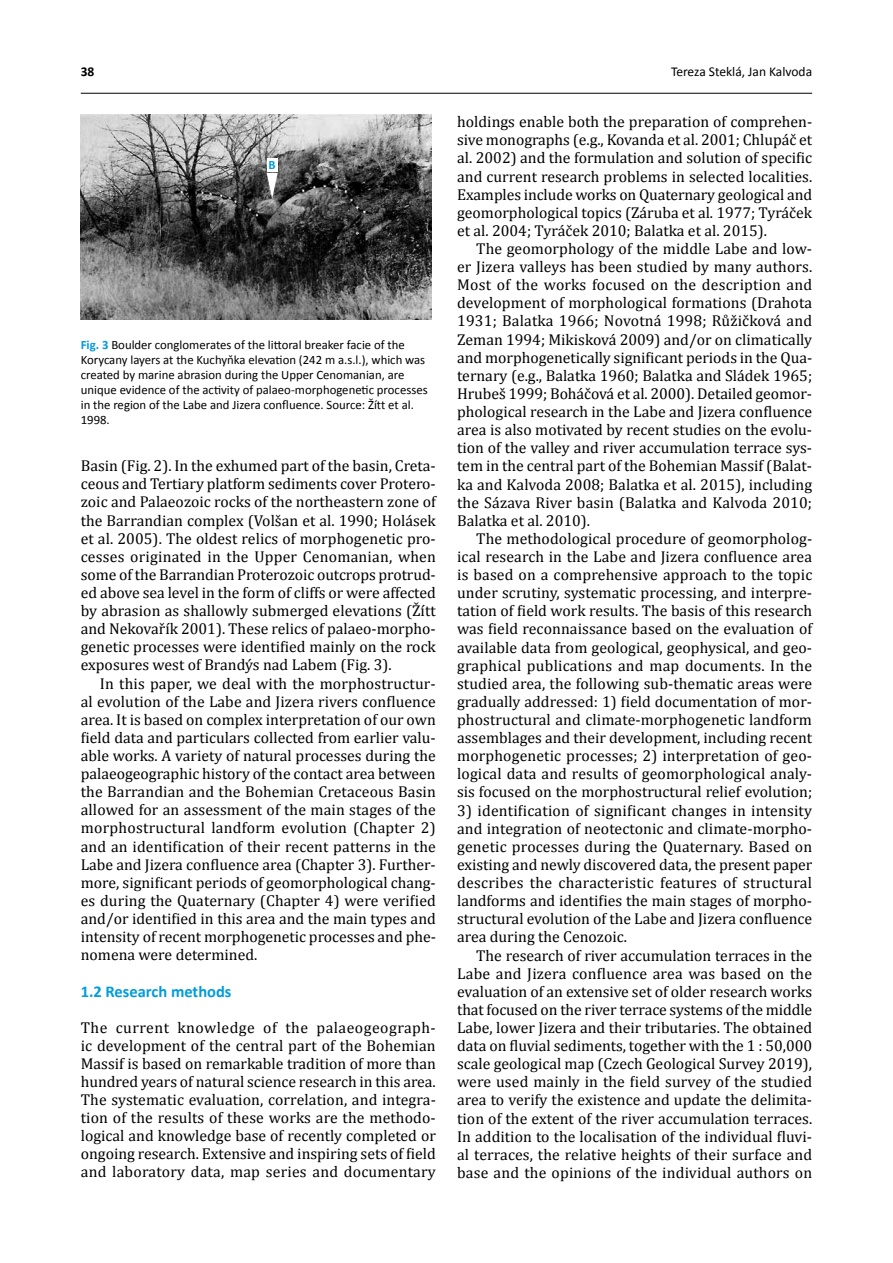
<style>
.page{position:relative;width:893px;height:1263px;background:#fff}
.page>*{position:absolute;margin:0;border:0;box-sizing:border-box;transform-origin:0 0}
.t1{font:700 16.5px "Calibri";color:#009cdb}
.t2{font:15.75px/18.1px "Cambria";color:#000;text-align:justify}
.t3{font:13.5px "Calibri";color:#000}
.t4{font:700 13.5px "Calibri";color:#000}
.t5{font:12.75px/15px "Calibri";color:#000}
.t6{font:700 12.75px "Calibri";color:#009cdb}
.s1{font-weight:700;color:#009cdb}
</style>
<div class="page">
<hr style="left:81px;top:93px;width:731px;height:1px;background:#000">
<img style="left:81px;top:115px;width:351px;height:205px">
<svg style="left:267px;top:173px;width:11px;height:26px"></svg>
<div style="left:267px;top:158px;width:10px;height:13px;background:#fff"></div>
<p class="t4" style="left:81px;top:63px;width:15px">38</p>
<p class="t3" style="left:671px;top:63px;width:143px">Tereza Steklá, Jan Kalvoda</p>
<p class="t6" style="left:269px;top:157px;width:9px">B</p>
<p class="t5" style="left:81px;top:336px;width:348px"><span class="s1">Fig. 3</span> Boulder conglomerates of the littoral breaker facie of the Korycany layers at the Kuchyňka elevation (242 m a.s.l.), which was created by marine abrasion during the Upper Cenomanian, are unique evidence of the activity of palaeo-morphogenetic processes in the region of the Labe and Jizera confluence. Source: Žítt et al.<br>1998.</p>
<p class="t2" style="left:81px;top:457px;width:357px">Basin (Fig. 2). In the exhumed part of the basin, Creta&shy;ceous and Tertiary platform sediments cover Protero&shy;zoic and Palaeozoic rocks of the northeastern zone of the Barrandian complex (Volšan et al. 1990; Holásek et al. 2005). The oldest relics of morphogenetic pro&shy;cesses originated in the Upper Cenomanian, when some of the Barrandian Proterozoic outcrops protrud&shy;ed above sea level in the form of cliffs or were affected by abrasion as shallowly submerged elevations (Žítt and Nekovařík 2001). These relics of palaeo-morpho&shy;genetic processes were identified mainly on the rock exposures west of Brandýs nad Labem (Fig. 3).</p>
<p class="t2" style="left:81px;top:674px;width:357px;text-indent:19px">In this paper, we deal with the morphostructur&shy;al evolution of the Labe and Jizera rivers confluence area. It is based on complex interpretation of our own field data and particulars collected from earlier valu&shy;able works. A variety of natural processes during the palaeogeographic history of the contact area between the Barrandian and the Bohemian Cretaceous Basin allowed for an assessment of the main stages of the morphostructural landform evolution (Chapter 2) and an identification of their recent patterns in the Labe and Jizera confluence area (Chapter 3). Further&shy;more, significant periods of geomorphological chang&shy;es during the Quaternary (Chapter 4) were verified and/or identified in this area and the main types and intensity of recent morphogenetic processes and phe&shy;nomena were determined.</p>
<p class="t1" style="left:81px;top:981px;width:152px">1.2 Research methods</p>
<p class="t2" style="left:81px;top:1018px;width:357px">The current knowledge of the palaeogeograph&shy;ic development of the central part of the Bohemian Massif is based on remarkable tradition of more than hundred years of natural science research in this area.<br>The systematic evaluation, correlation, and integra&shy;tion of the results of these works are the methodo&shy;logical and knowledge base of recently completed or ongoing research. Extensive and inspiring sets of field and laboratory data, map series and documentary</p>
<p class="t2" style="left:457px;top:113px;width:357px">holdings enable both the preparation of comprehen&shy;sive monographs (e.g., Kovanda et al. 2001; Chlupáč et al. 2002) and the formulation and solution of specific and current research problems in selected localities.<br>Examples include works on Quaternary geological and geomorphological topics (Záruba et al. 1977; Tyráček et al. 2004; Tyráček 2010; Balatka et al. 2015).</p>
<p class="t2" style="left:457px;top:239px;width:357px;text-indent:19px">The geomorphology of the middle Labe and low&shy;er Jizera valleys has been studied by many authors.<br>Most of the works focused on the description and development of morphological formations (Drahota 1931; Balatka 1966; Novotná 1998; Růžičková and Zeman 1994; Mikisková 2009) and/or on climatically and morphogenetically significant periods in the Qua&shy;ternary (e.g., Balatka 1960; Balatka and Sládek 1965; Hrubeš 1999; Boháčová et al. 2000). Detailed geomor&shy;phological research in the Labe and Jizera confluence area is also motivated by recent studies on the evolu&shy;tion of the valley and river accumulation terrace sys&shy;tem in the central part of the Bohemian Massif (Balat&shy;ka and Kalvoda 2008; Balatka et al. 2015), including the Sázava River basin (Balatka and Kalvoda 2010; Balatka et al. 2010).</p>
<p class="t2" style="left:457px;top:529px;width:357px;text-indent:19px">The methodological procedure of geomorpholog&shy;ical research in the Labe and Jizera confluence area is based on a comprehensive approach to the topic under scrutiny, systematic processing, and interpre&shy;tation of field work results. The basis of this research was field reconnaissance based on the evaluation of available data from geological, geophysical, and geo&shy;graphical publications and map documents. In the studied area, the following sub-thematic areas were gradually addressed: 1) field documentation of mor&shy;phostructural and climate-morphogenetic landform assemblages and their development, including recent morphogenetic processes; 2) interpretation of geo&shy;logical data and results of geomorphological analy&shy;sis focused on the morphostructural relief evolution;</p>
<p class="t2" style="left:457px;top:801px;width:357px">3) identification of significant changes in intensity and integration of neotectonic and climate-morpho&shy;genetic processes during the Quaternary. Based on existing and newly discovered data, the present paper describes the characteristic features of structural landforms and identifies the main stages of morpho&shy;structural evolution of the Labe and Jizera confluence area during the Cenozoic.</p>
<p class="t2" style="left:457px;top:946px;width:357px;text-indent:19px">The research of river accumulation terraces in the Labe and Jizera confluence area was based on the evaluation of an extensive set of older research works that focused on the river terrace systems of the middle Labe, lower Jizera and their tributaries. The obtained data on fluvial sediments, together with the 1 : 50,000 scale geological map (Czech Geological Survey 2019), were used mainly in the field survey of the studied area to verify the existence and update the delimita&shy;tion of the extent of the river accumulation terraces.<br>In addition to the localisation of the individual fluvi&shy;al terraces, the relative heights of their surface and base and the opinions of the individual authors on</p>
</div>
